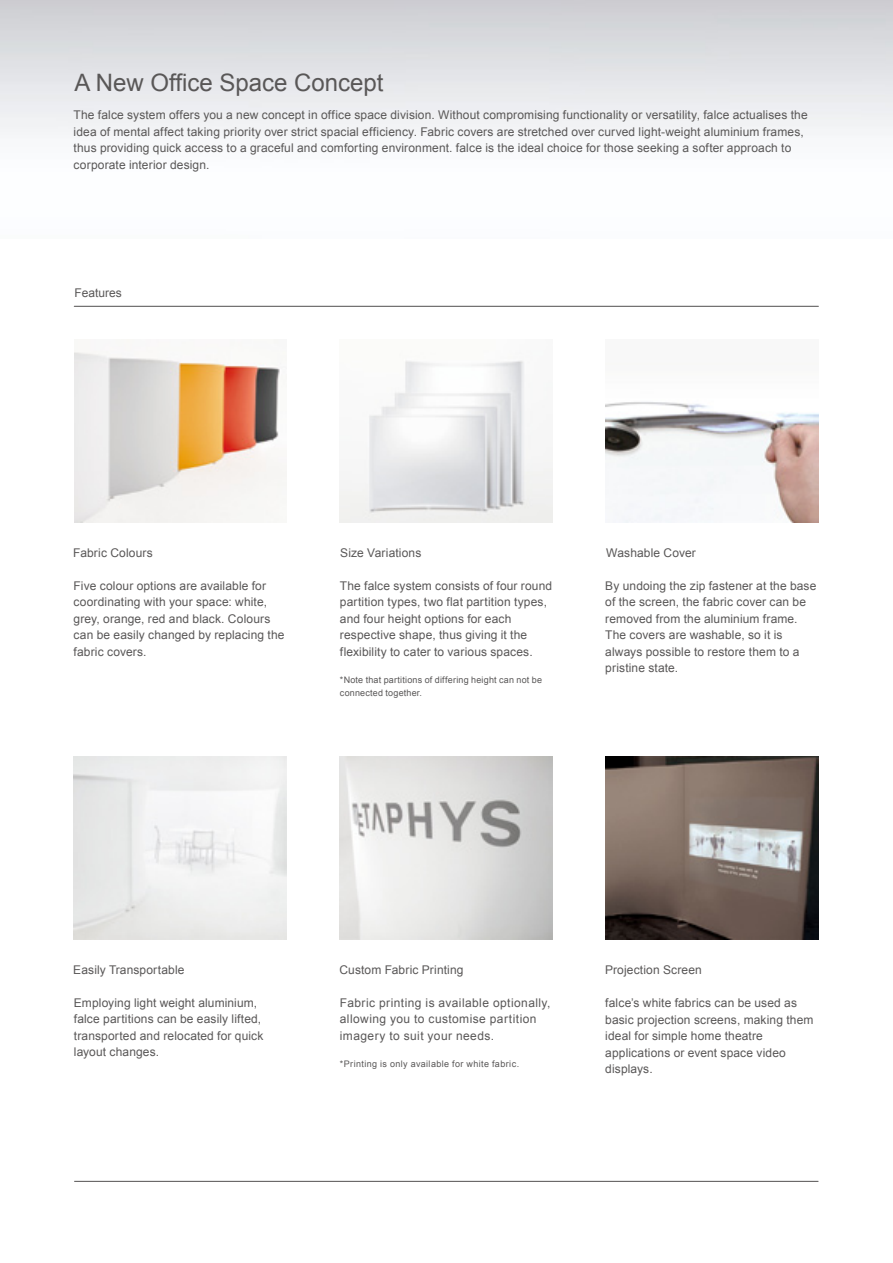
<style>
.page{position:relative;width:893px;height:1263px;background:#fff}
.page>*{position:absolute;margin:0;border:0;box-sizing:border-box;transform-origin:0 0}
.t1{font:24px "Arial";color:#595757}
.t2{font:12px/16.5px "Arial";letter-spacing:.01em;color:#595757}
.t3{font:12px/16.5px "Arial";letter-spacing:.035em;color:#595757}
.t4{font:9px/13.5px "Arial";letter-spacing:.025em;color:#595757}
.t5{font:9px "Arial";letter-spacing:.045em;color:#595757}
</style>
<div class="page">
<img style="left:74px;top:340px;width:213px;height:182px">
<img style="left:340px;top:756px;width:213px;height:183px">
<img style="left:606px;top:402px;width:212px;height:120px">
<img style="left:340px;top:360px;width:213px;height:163px">
<img style="left:74px;top:756px;width:212px;height:183px">
<hr style="left:74px;top:1181px;width:744px;height:1px;background:#595757">
<hr style="left:74px;top:306px;width:744px;height:1px;background:#595757">
<img style="left:605px;top:757px;width:213px;height:182px">
<h1 class="t1" style="left:75px;top:67px;width:311px">A New Office Space Concept</h1>
<p class="t2" style="left:74px;top:107px;width:736px">The falce system offers you a new concept in office space division. Without compromising functionality or versatility, falce actualises the idea of mental affect taking priority over strict spacial efficiency. Fabric covers are stretched over curved light-weight aluminium frames, thus providing quick access to a graceful and comforting environment. falce is the ideal choice for those seeking a softer approach to corporate interior design.</p>
<p class="t2" style="left:75px;top:285px;width:49px">Features</p>
<p class="t2" style="left:73px;top:545px;width:81px">Fabric Colours</p>
<p class="t2" style="left:340px;top:545px;width:83px">Size Variations</p>
<p class="t2" style="left:74px;top:577px;width:212px">Five colour options are available for coordinating with your space: white, grey, orange, red and black. Colours can be easily changed by replacing the fabric covers.</p>
<p class="t2" style="left:340px;top:577px;width:214px">The falce system consists of four round partition types, two flat partition types, and four height options for each respective shape, thus giving it the flexibility to cater to various spaces.</p>
<p class="t4" style="left:340px;top:673px;width:204px">*Note that partitions of differing height can not be connected together.</p>
<p class="t2" style="left:606px;top:545px;width:91px">Washable Cover</p>
<p class="t2" style="left:605px;top:577px;width:213px">By undoing the zip fastener at the base of the screen, the fabric cover can be removed from the aluminium frame.<br>The covers are washable, so it is always possible to restore them to a pristine state.</p>
<p class="t2" style="left:73px;top:962px;width:113px">Easily Transportable</p>
<p class="t2" style="left:339px;top:962px;width:126px">Custom Fabric Printing</p>
<p class="t2" style="left:74px;top:994px;width:191px">Employing light weight aluminium, falce partitions can be easily lifted, transported and relocated for quick layout changes.</p>
<p class="t3" style="left:340px;top:994px;width:212px">Fabric printing is available optionally, allowing you to customise partition imagery to suit your needs.</p>
<p class="t5" style="left:340px;top:1057px;width:181px">*Printing is only available for white fabric.</p>
<p class="t2" style="left:605px;top:962px;width:98px">Projection Screen</p>
<p class="t2" style="left:605px;top:995px;width:210px">falce’s white fabrics can be used as basic projection screens, making them ideal for simple home theatre applications or event space video displays.</p>
</div>
